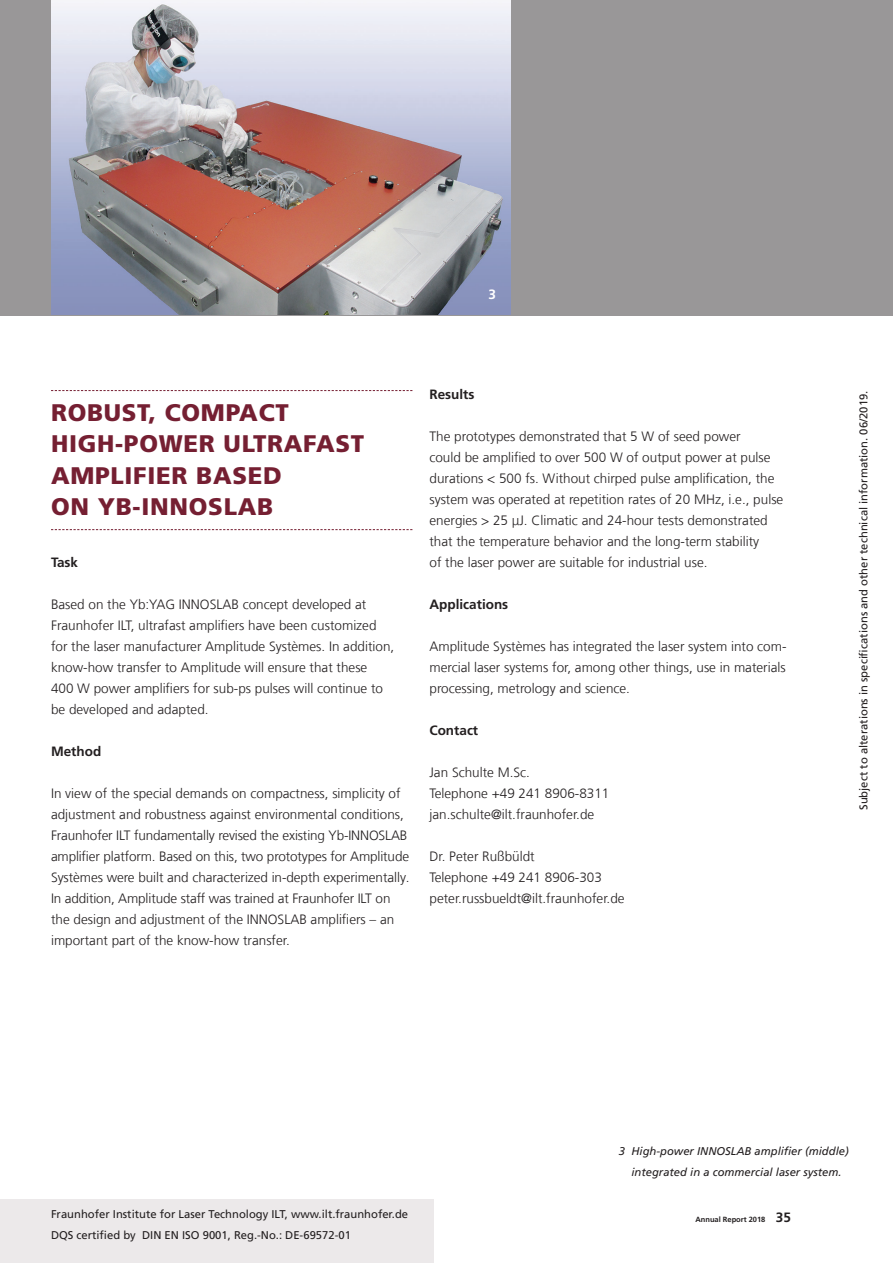
<style>
.page{position:relative;width:893px;height:1263px;background:#fff}
.page>*{position:absolute;margin:0;border:0;box-sizing:border-box;transform-origin:0 0}
.t1{font:900 24px/31.5px "Frutiger LT Com";letter-spacing:.03em;color:#751f32}
.t2{font:300 13.5px/21px "Frutiger LT Com";color:#231f20}
.t3{font:700 13.5px "Frutiger LT Com";color:#231f20}
.t4{font:700 13.5px "Frutiger LT Com";color:#fff}
.t5{font:11.25px/21px "Frutiger LT Com";color:#231f20}
.t6{font:italic 11.25px/21px "Frutiger LT Com";color:#231f20;text-align:center}
.t7{font:700 7.5px "Frutiger LT Com";color:#231f20}
.s1{font-size:13.5px}
</style>
<div class="page">
<div style="left:0;top:1199px;width:434px;height:64px;background:#ece9ea"></div>
<div style="left:0;top:0;width:893px;height:315px;background:#999798"></div>
<img style="left:51px;top:0;width:459px;height:315px">
<svg style="left:51px;top:390px;width:361px;height:1px"></svg>
<svg style="left:51px;top:529px;width:361px;height:1px"></svg>
<p class="t4" style="left:488px;top:286px;width:9px">3</p>
<h1 class="t1" style="left:51px;top:397px;width:315px">ROBUST, COMPACT<br>HIGH-POWER ULTRAFAST<br>AMPLIFIER BASED<br>ON YB-INNOSLAB</h1>
<p class="t3" style="left:51px;top:554px;width:29px">Task</p>
<p class="t2" style="left:51px;top:594px;width:345px">Based on the Yb:YAG INNOSLAB concept developed at Fraunhofer ILT, ultrafast amplifiers have been customized for the laser manufacturer Amplitude Systèmes. In addition, know-how transfer to Amplitude will ensure that these<br>400 W power amplifiers for sub-ps pulses will continue to be developed and adapted.</p>
<p class="t3" style="left:51px;top:743px;width:52px">Method</p>
<p class="t2" style="left:51px;top:783px;width:360px">In view of the special demands on compactness, simplicity of adjustment and robustness against environmental conditions, Fraunhofer ILT fundamentally revised the existing Yb-INNOSLAB amplifier platform. Based on this, two prototypes for Amplitude Systèmes were built and characterized in-depth experimentally.<br>In addition, Amplitude staff was trained at Fraunhofer ILT on the design and adjustment of the INNOSLAB amplifiers – an important part of the know-how transfer.</p>
<p class="t3" style="left:429px;top:386px;width:46px">Results</p>
<p class="t2" style="left:429px;top:426px;width:355px">The prototypes demonstrated that 5 W of seed power<br>could be amplified to over 500 W of output power at pulse durations &lt; 500 fs. Without chirped pulse amplification, the system was operated at repetition rates of 20 MHz, i.e., pulse energies &gt; 25 μJ. Climatic and 24-hour tests demonstrated that the temperature behavior and the long-term stability<br>of the laser power are suitable for industrial use.</p>
<p class="t3" style="left:429px;top:597px;width:80px">Applications</p>
<p class="t2" style="left:429px;top:636px;width:359px;text-align:justify">Amplitude Systèmes has integrated the laser system into com&shy;mercial laser systems for, among other things, use in materials processing, metrology and science.</p>
<p class="t3" style="left:429px;top:723px;width:50px">Contact</p>
<p class="t2" style="left:429px;top:762px;width:181px">Jan Schulte M.Sc.<br>Telephone +49 241 8906-8311 jan.schulte@ilt.fraunhofer.de</p>
<p class="t2" style="left:429px;top:846px;width:197px">Dr. Peter Rußbüldt<br>Telephone +49 241 8906-303 peter.russbueldt@ilt.fraunhofer.de</p>
<p class="t5" style="left:853px;top:810px;width:421px;rotate:-90deg">Subject to alterations in specifications and other technical information. 06/2019.</p>
<p class="t5" style="left:51px;top:1204px;width:359px">Fraunhofer Institute for Laser Technology ILT, www.ilt.fraunhofer.de<br>DQS certified by DIN EN ISO 9001, Reg.-No.: DE-69572-01</p>
<p class="t6" style="left:619px;top:1141px;width:232px">3 High-power INNOSLAB amplifier (middle) integrated in a commercial laser system.</p>
<p class="t7" style="left:695px;top:1215px;width:97px">Annual Report 2018 <span class="s1">35</span></p>
</div>
